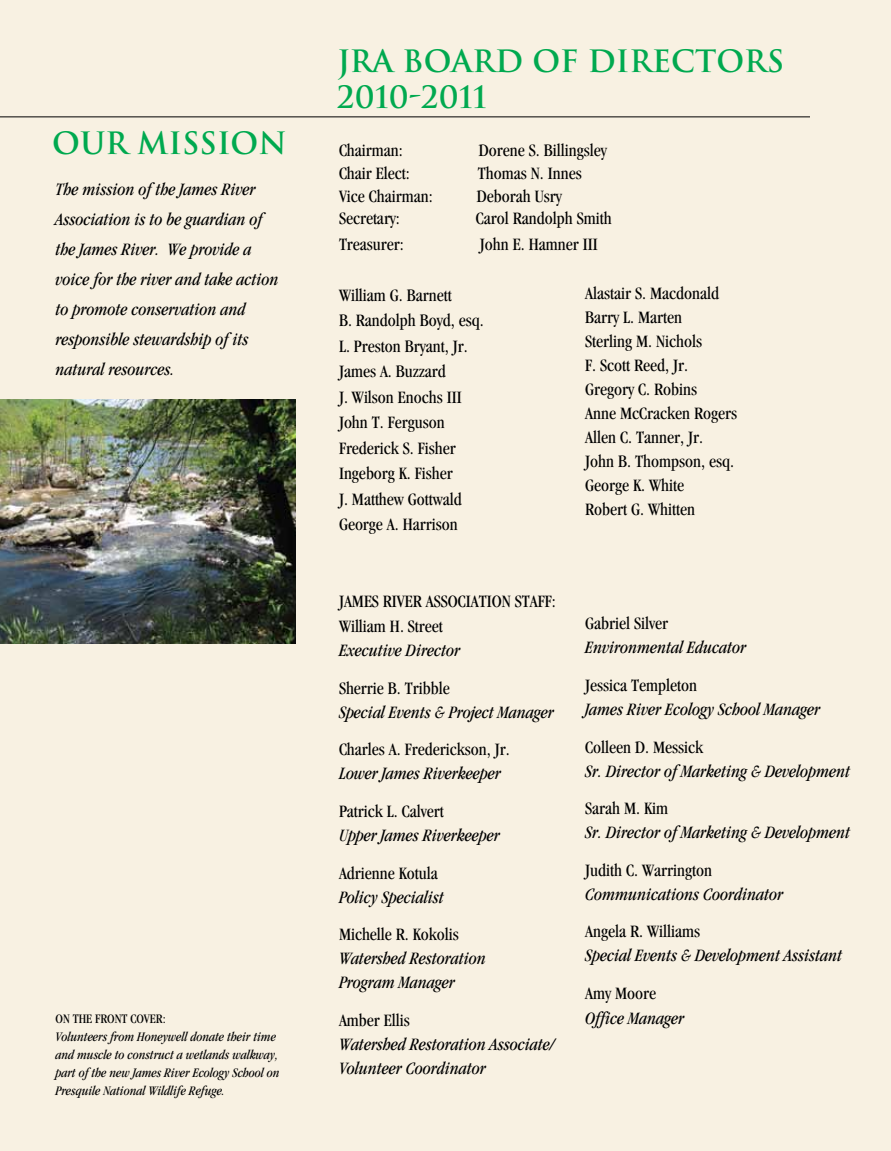
<style>
.page{position:relative;width:891px;height:1151px;background:#fff}
.page>*{position:absolute;margin:0;border:0;box-sizing:border-box;transform-origin:0 0}
.t1{font:700 30px/36px "Trajan";color:#00a94f}
.t2{font:condensed 18px/25.5px "Garamond";color:#000}
.t3{font:italic condensed 18px/30px "Garamond";color:#000}
.t4{font:italic condensed 13.5px/18px "Garamond";color:#000}
.t5{font:condensed 13.5px "Garamond";color:#000}
</style>
<div class="page">
<div style="left:0;top:0;width:891px;height:1150px;background:#f8f1e2"></div>
<img style="left:0;top:400px;width:296px;height:243px">
<hr style="left:0;top:116px;width:810px;height:1px;background:#000">
<h1 class="t1" style="left:52px;top:125px;width:236px">OUR MISSION</h1>
<p class="t3" style="left:56px;top:174px;width:224px">The mission of the James River<br>Association is to be guardian of the James River. We provide a voice for the river and take action to promote conservation and responsible stewardship of its natural resources.</p>
<p class="t5" style="left:56px;top:1011px;width:112px">ON THE FRONT COVER:</p>
<p class="t4" style="left:56px;top:1027px;width:226px">Volunteers from Honeywell donate their time and muscle to construct a wetlands walkway, part of the new James River Ecology School on Presquile National Wildlife Refuge.</p>
<h1 class="t1" style="left:338px;top:43px;width:448px">JRA BOARD OF DIRECTORS<br>2010-2011</h1>
<p class="t2" style="left:339px;top:138px;width:65px">Chairman:</p>
<p class="t2" style="left:479px;top:138px;width:129px">Dorene S. Billingsley</p>
<p class="t2" style="left:339px;top:160px;width:72px">Chair Elect:</p>
<p class="t2" style="left:478px;top:160px;width:105px">Thomas N. Innes</p>
<p class="t2" style="left:339px;top:183px;width:95px">Vice Chairman:</p>
<p class="t2" style="left:477px;top:183px;width:86px">Deborah Usry</p>
<p class="t2" style="left:339px;top:205px;width:62px">Secretary:</p>
<p class="t2" style="left:476px;top:205px;width:137px">Carol Randolph Smith</p>
<p class="t2" style="left:339px;top:231px;width:66px">Treasurer:</p>
<p class="t2" style="left:480px;top:231px;width:119px">John E. Hamner III</p>
<p class="t2" style="left:339px;top:282px;width:146px">William G. Barnett<br>B. Randolph Boyd, esq.<br>L. Preston Bryant, Jr.<br>James A. Buzzard<br>J. Wilson Enochs III<br>John T. Ferguson<br>Frederick S. Fisher<br>Ingeborg K. Fisher<br>J. Matthew Gottwald<br>George A. Harrison</p>
<p class="t2" style="left:585px;top:281px;width:153px;line-height:24px">Alastair S. Macdonald<br>Barry L. Marten<br>Sterling M. Nichols<br>F. Scott Reed, Jr.<br>Gregory C. Robins<br>Anne McCracken Rogers<br>Allen C. Tanner, Jr.<br>John B. Thompson, esq.<br>George K. White<br>Robert G. Whitten</p>
<p class="t2" style="left:339px;top:588px;width:218px">JAMES RIVER ASSOCIATION STAFF:<br>William H. Street</p>
<p class="t3" style="left:339px;top:635px;width:122px">Executive Director</p>
<p class="t2" style="left:339px;top:675px;width:112px">Sherrie B. Tribble</p>
<p class="t3" style="left:339px;top:697px;width:216px">Special Events &amp; Project Manager</p>
<p class="t2" style="left:339px;top:736px;width:172px">Charles A. Frederickson, Jr.</p>
<p class="t3" style="left:339px;top:758px;width:163px">Lower James Riverkeeper</p>
<p class="t2" style="left:339px;top:798px;width:106px">Patrick L. Calvert</p>
<p class="t3" style="left:339px;top:820px;width:162px">Upper James Riverkeeper</p>
<p class="t2" style="left:339px;top:859px;width:100px">Adrienne Kotula</p>
<p class="t3" style="left:339px;top:881px;width:106px">Policy Specialist</p>
<p class="t2" style="left:339px;top:921px;width:121px">Michelle R. Kokolis</p>
<p class="t3" style="left:339px;top:946px;width:148px;line-height:24px">Watershed Restoration<br>Program Manager</p>
<p class="t2" style="left:339px;top:1006px;width:72px">Amber Ellis</p>
<p class="t3" style="left:339px;top:1031px;width:217px;line-height:24px">Watershed Restoration Associate/<br>Volunteer Coordinator</p>
<p class="t2" style="left:585px;top:610px;width:84px">Gabriel Silver</p>
<p class="t3" style="left:585px;top:632px;width:162px">Environmental Educator</p>
<p class="t2" style="left:585px;top:672px;width:113px">Jessica Templeton</p>
<p class="t3" style="left:585px;top:694px;width:236px">James River Ecology School Manager</p>
<p class="t2" style="left:585px;top:733px;width:119px">Colleen D. Messick</p>
<p class="t3" style="left:585px;top:755px;width:266px">Sr. Director of Marketing &amp; Development</p>
<p class="t2" style="left:585px;top:795px;width:84px">Sarah M. Kim</p>
<p class="t3" style="left:585px;top:817px;width:266px">Sr. Director of Marketing &amp; Development</p>
<p class="t2" style="left:585px;top:856px;width:128px">Judith C. Warrington</p>
<p class="t3" style="left:585px;top:878px;width:199px">Communications Coordinator</p>
<p class="t2" style="left:585px;top:918px;width:116px">Angela R. Williams</p>
<p class="t3" style="left:585px;top:940px;width:258px">Special Events &amp; Development Assistant</p>
<p class="t2" style="left:585px;top:979px;width:72px">Amy Moore</p>
<p class="t3" style="left:585px;top:1003px;width:100px">Office Manager</p>
</div>
